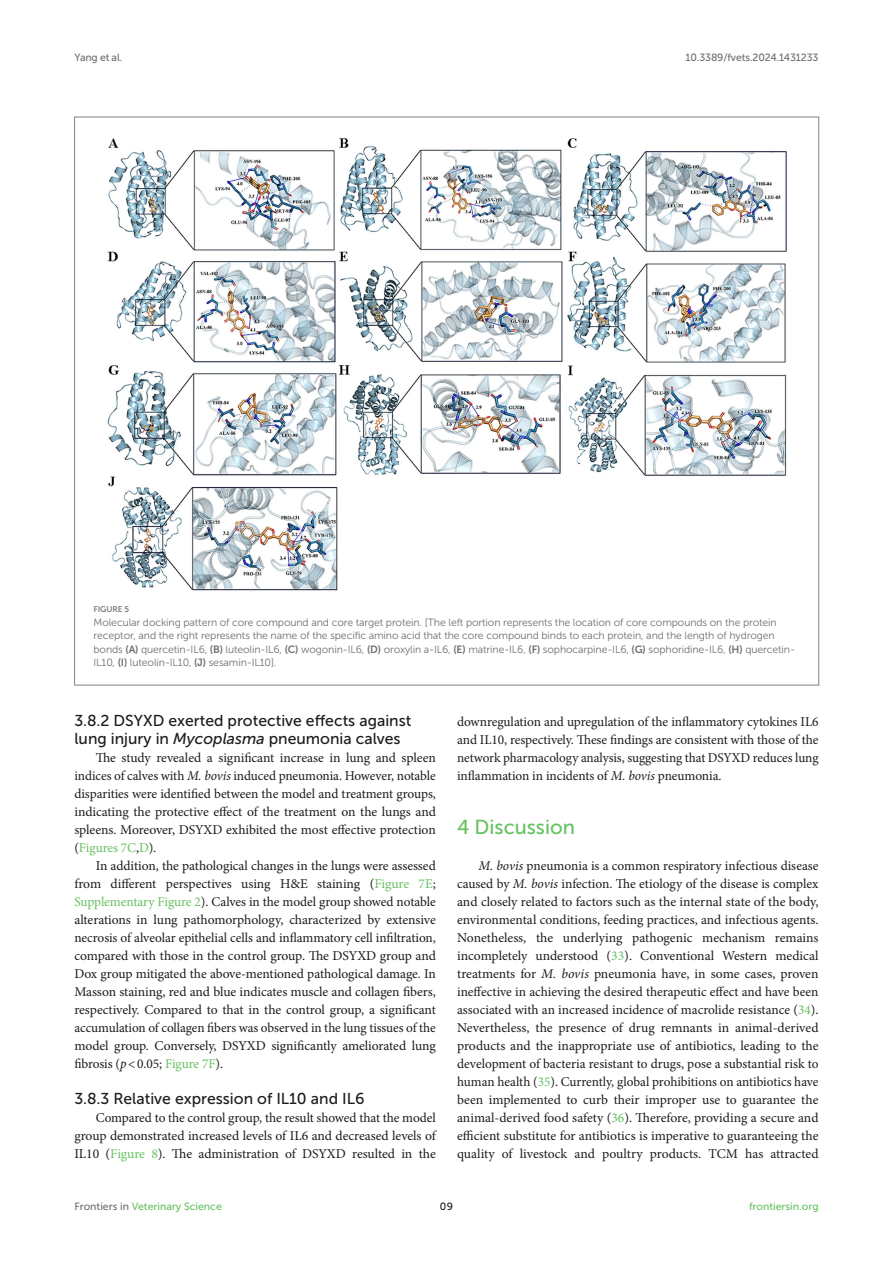
<style>
.page{position:relative;width:893px;height:1263px;background:#fff}
.page>*{position:absolute;margin:0;border:0;box-sizing:border-box;transform-origin:0 0}
.HEAD_1{font:20.25px "Museo Sans 500";color:#65c161}
.HEAD_3{font:15.75px/18px "Museo Sans 500";color:#1b1c1b}
.TEXT_FLUSH{font:13.5px/18px "Minion Pro";letter-spacing:-.005em;color:#1b1c1b;text-align:justify}
.TEXT{font:13.5px/18px "Minion Pro";letter-spacing:-.005em;color:#1b1c1b;text-align:justify}
.FIG_LEG{font:10.5px/13.5px "Museo Sans 300";letter-spacing:-.01em;color:#706f70}
.t1{font:10.5px "Museo Sans 500";color:#65c161}
.t2{font:10.5px "Museo Sans 500";letter-spacing:-.015em;color:#706f70}
.t3{font:10.5px "Museo Sans 500";color:#1b1c1b}
.FIG_HD{font:8.25px "Museo Sans 700";letter-spacing:-.01em;color:#7e7f7f}
.s1{font-family:"Museo Sans 700"}
.s2{font-style:italic}
.s3{color:#65c161}
.s4{color:#706f70}
</style>
<div class="page">
<img style="left:107px;top:138px;width:680px;height:453px">
<p class="t2" style="left:74px;top:51px;width:49px">Yang et al.</p>
<p class="t2" style="left:686px;top:51px;width:134px">10.3389/fvets.2024.1431233</p>
<p class="FIG_HD" style="left:94px;top:605px;width:37px">FIGURE 5</p>
<p class="FIG_LEG" style="left:94px;top:615px;width:703px">Molecular docking pattern of core compound and core target protein. [The left portion represents the location of core compounds on the protein receptor, and the right represents the name of the specific amino acid that the core compound binds to each protein, and the length of hydrogen bonds <span class="s1">(A)</span> quercetin-IL6, <span class="s1">(B)</span> luteolin-IL6, <span class="s1">(C)</span> wogonin-IL6, <span class="s1">(D)</span> oroxylin a-IL6, <span class="s1">(E)</span> matrine-IL6, <span class="s1">(F)</span> sophocarpine-IL6, <span class="s1">(G)</span> sophoridine-IL6, <span class="s1">(H)</span> quercetin-IL10, <span class="s1">(I)</span> luteolin-IL10, <span class="s1">(J)</span> sesamin-IL10].</p>
<p class="HEAD_3" style="left:74px;top:712px;width:339px">3.8.2 DSYXD exerted protective effects against lung injury in <span class="s2">Mycoplasma</span> pneumonia calves</p>
<p class="TEXT_FLUSH" style="left:74px;top:749px;width:363px;text-indent:21px">The study revealed a significant increase in lung and spleen indices of calves with <span class="s2">M. bovis</span> induced pneumonia. However, notable disparities were identified between the model and treatment groups, indicating the protective effect of the treatment on the lungs and spleens. Moreover, DSYXD exhibited the most effective protection (<span class="s3">Figures 7C</span>,<span class="s3">D</span>).</p>
<p class="TEXT" style="left:74px;top:857px;width:363px;text-indent:21px">In addition, the pathological changes in the lungs were assessed from different perspectives using H&amp;E staining (<span class="s3">Figure 7E</span>; <span class="s3">Supplementary Figure 2</span>). Calves in the model group showed notable alterations in lung pathomorphology, characterized by extensive necrosis of alveolar epithelial cells and inflammatory cell infiltration, compared with those in the control group. The DSYXD group and Dox group mitigated the above-mentioned pathological damage. In Masson staining, red and blue indicates muscle and collagen fibers, respectively. Compared to that in the control group, a significant accumulation of collagen fibers was observed in the lung tissues of the model group. Conversely, DSYXD significantly ameliorated lung fibrosis (<span class="s2">p</span>&lt;0.05; <span class="s3">Figure 7F</span>).</p>
<p class="HEAD_3" style="left:74px;top:1090px;width:292px">3.8.3 Relative expression of IL10 and IL6</p>
<p class="TEXT_FLUSH" style="left:74px;top:1109px;width:363px;text-indent:21px">Compared to the control group, the result showed that the model group demonstrated increased levels of IL6 and decreased levels of IL10 (<span class="s3">Figure 8</span>). The administration of DSYXD resulted in the</p>
<p class="TEXT_FLUSH" style="left:457px;top:713px;width:363px">downregulation and upregulation of the inflammatory cytokines IL6 and IL10, respectively. These findings are consistent with those of the network pharmacology analysis, suggesting that DSYXD reduces lung inflammation in incidents of <span class="s2">M. bovis</span> pneumonia.</p>
<p class="HEAD_1" style="left:457px;top:816px;width:119px">4 Discussion</p>
<p class="TEXT_FLUSH" style="left:457px;top:857px;width:363px;text-indent:21px"><span class="s2">M. bovis</span> pneumonia is a common respiratory infectious disease caused by <span class="s2">M. bovis</span> infection. The etiology of the disease is complex and closely related to factors such as the internal state of the body, environmental conditions, feeding practices, and infectious agents.<br>Nonetheless, the underlying pathogenic mechanism remains incompletely understood (<span class="s3">33</span>). Conventional Western medical treatments for <span class="s2">M. bovis</span> pneumonia have, in some cases, proven ineffective in achieving the desired therapeutic effect and have been associated with an increased incidence of macrolide resistance (<span class="s3">34</span>).<br>Nevertheless, the presence of drug remnants in animal-derived products and the inappropriate use of antibiotics, leading to the development of bacteria resistant to drugs, pose a substantial risk to human health (<span class="s3">35</span>). Currently, global prohibitions on antibiotics have been implemented to curb their improper use to guarantee the animal-derived food safety (<span class="s3">36</span>). Therefore, providing a secure and efficient substitute for antibiotics is imperative to guaranteeing the quality of livestock and poultry products. TCM has attracted</p>
<p class="t1" style="left:74px;top:1200px;width:149px"><span class="s4">Frontiers in</span> Veterinary Science</p>
<p class="t3" style="left:440px;top:1200px;width:15px">09</p>
<p class="t1" style="left:749px;top:1200px;width:71px">frontiersin.org</p>
</div>
